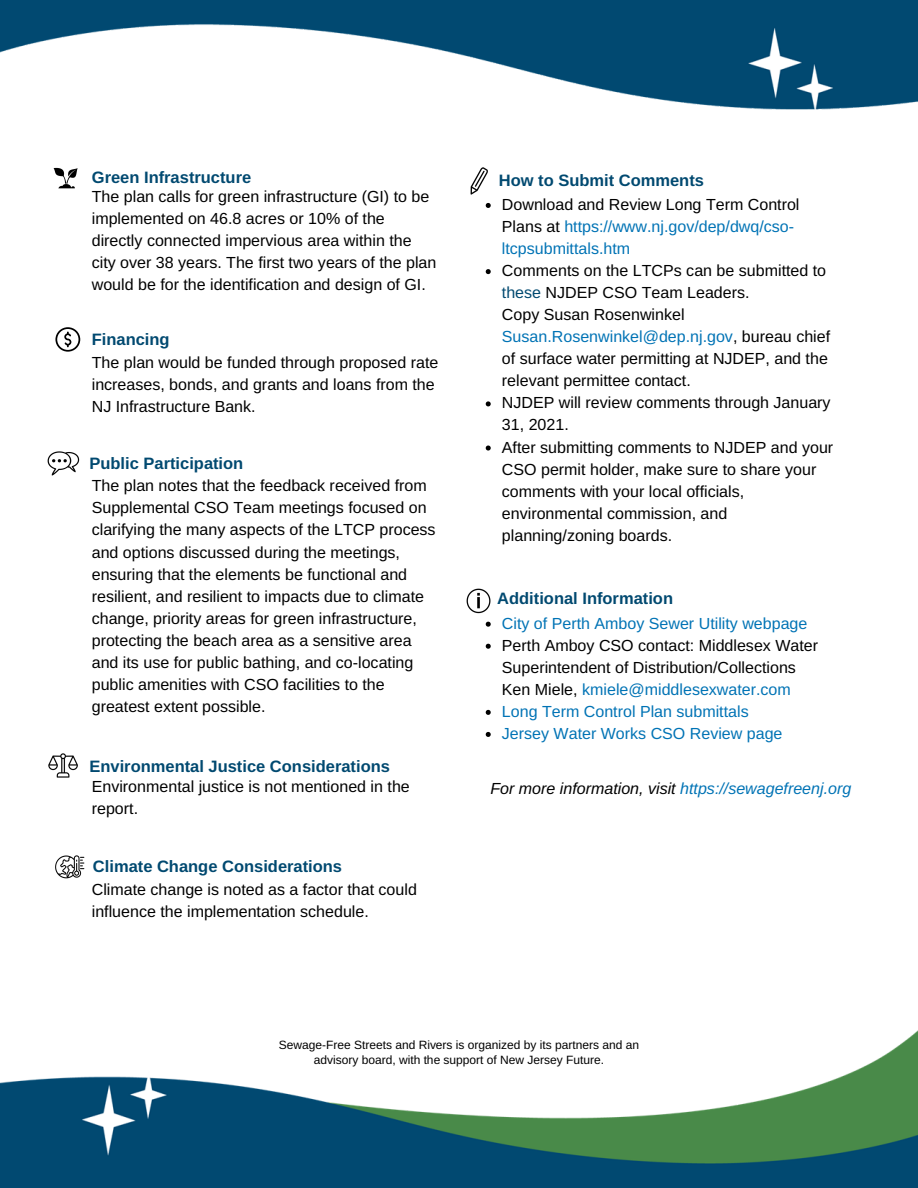
<style>
.page{position:relative;width:918px;height:1188px;background:#fff}
.page>*{position:absolute;margin:0;border:0;box-sizing:border-box;transform-origin:0 0}
.t1{font:700 16.5px "Arimo";color:#004970}
.t2{font:16.05px/22px "Arimo";color:#000}
.t3{font:16.05px/22px "Arimo";color:#0073b5}
.t4{font:italic 16.05px "Arimo";color:#000}
.t5{font:12px/14.7px "Arimo";color:#000;text-align:center}
.s1{color:#000}
.s2{color:#004970}
.s3{color:#0073b5}
</style>
<div class="page">
<img style="left:0;top:0;width:918px;height:110px">
<img style="left:0;top:1030px;width:918px;height:158px">
<svg style="left:486px;top:622px;width:5px;height:5px"></svg>
<svg style="left:486px;top:644px;width:5px;height:5px"></svg>
<svg style="left:486px;top:710px;width:5px;height:5px"></svg>
<svg style="left:486px;top:732px;width:5px;height:5px"></svg>
<img style="left:54px;top:167px;width:23px;height:21px">
<svg style="left:55px;top:327px;width:25px;height:25px"></svg>
<img style="left:47px;top:451px;width:33px;height:25px">
<img style="left:48px;top:753px;width:30px;height:25px">
<img style="left:55px;top:855px;width:30px;height:24px">
<img style="left:470px;top:167px;width:18px;height:28px">
<img style="left:466px;top:588px;width:25px;height:26px">
<svg style="left:486px;top:203px;width:5px;height:5px"></svg>
<svg style="left:486px;top:269px;width:5px;height:5px"></svg>
<svg style="left:486px;top:401px;width:5px;height:5px"></svg>
<svg style="left:486px;top:446px;width:5px;height:5px"></svg>
<p class="t1" style="left:92px;top:168px;width:161px">Green Infrastructure</p>
<p class="t2" style="left:92px;top:185px;width:346px">The plan calls for green infrastructure (GI) to be implemented on 46.8 acres or 10% of the directly connected impervious area within the city over 38 years. The first two years of the plan would be for the identification and design of GI.</p>
<p class="t1" style="left:92px;top:330px;width:79px">Financing</p>
<p class="t2" style="left:92px;top:351px;width:348px">The plan would be funded through proposed rate increases, bonds, and grants and loans from the<br>NJ Infrastructure Bank.</p>
<p class="t1" style="left:89px;top:454px;width:155px">Public Participation</p>
<p class="t2" style="left:92px;top:475px;width:345px">The plan notes that the feedback received from Supplemental CSO Team meetings focused on clarifying the many aspects of the LTCP process and options discussed during the meetings, ensuring that the elements be functional and resilient, and resilient to impacts due to climate change, priority areas for green infrastructure, protecting the beach area as a sensitive area and its use for public bathing, and co-locating public amenities with CSO facilities to the greatest extent possible.</p>
<p class="t1" style="left:89px;top:757px;width:302px">Environmental Justice Considerations</p>
<p class="t2" style="left:92px;top:776px;width:320px">Environmental justice is not mentioned in the report.</p>
<p class="t1" style="left:93px;top:857px;width:251px">Climate Change Considerations</p>
<p class="t2" style="left:92px;top:879px;width:327px">Climate change is noted as a factor that could influence the implementation schedule.</p>
<p class="t1" style="left:499px;top:171px;width:207px">How to Submit Comments</p>
<p class="t3" style="left:502px;top:193px;width:299px"><span class="s1">Download and Review Long Term Control<br>Plans at</span> https://www.nj.gov/dep/dwq/cso&shy;ltcpsubmittals.htm</p>
<p class="t2" style="left:502px;top:260px;width:326px">Comments on the LTCPs can be submitted to <span class="s2">these</span> NJDEP CSO Team Leaders.</p>
<p class="t2" style="left:502px;top:304px;width:330px">Copy Susan Rosenwinkel <span class="s3">Susan.Rosenwinkel@dep.nj.gov</span>, bureau chief of surface water permitting at NJDEP, and the relevant permittee contact.</p>
<p class="t2" style="left:502px;top:392px;width:330px">NJDEP will review comments through January<br>31, 2021.</p>
<p class="t2" style="left:502px;top:436px;width:333px">After submitting comments to NJDEP and your CSO permit holder, make sure to share your comments with your local officials, environmental commission, and planning/zoning boards.</p>
<p class="t1" style="left:497px;top:589px;width:177px">Additional Information</p>
<p class="t3" style="left:502px;top:612px;width:307px">City of Perth Amboy Sewer Utility webpage</p>
<p class="t2" style="left:502px;top:634px;width:318px">Perth Amboy CSO contact: Middlesex Water<br>Superintendent of Distribution/Collections</p>
<p class="t3" style="left:502px;top:700px;width:248px">Long Term Control Plan submittals</p>
<p class="t3" style="left:502px;top:722px;width:282px">Jersey Water Works CSO Review page</p>
<p class="t3" style="left:502px;top:678px;width:290px"><span class="s1">Ken Miele,</span> kmiele@middlesexwater.com</p>
<p class="t4" style="left:490px;top:779px;width:362px">For more information, visit <span class="s3">https://sewagefreenj.org</span></p>
<p class="t5" style="left:279px;top:1037px;width:362px">Sewage-Free Streets and Rivers is organized by its partners and an advisory board, with the support of New Jersey Future.</p>
</div>
